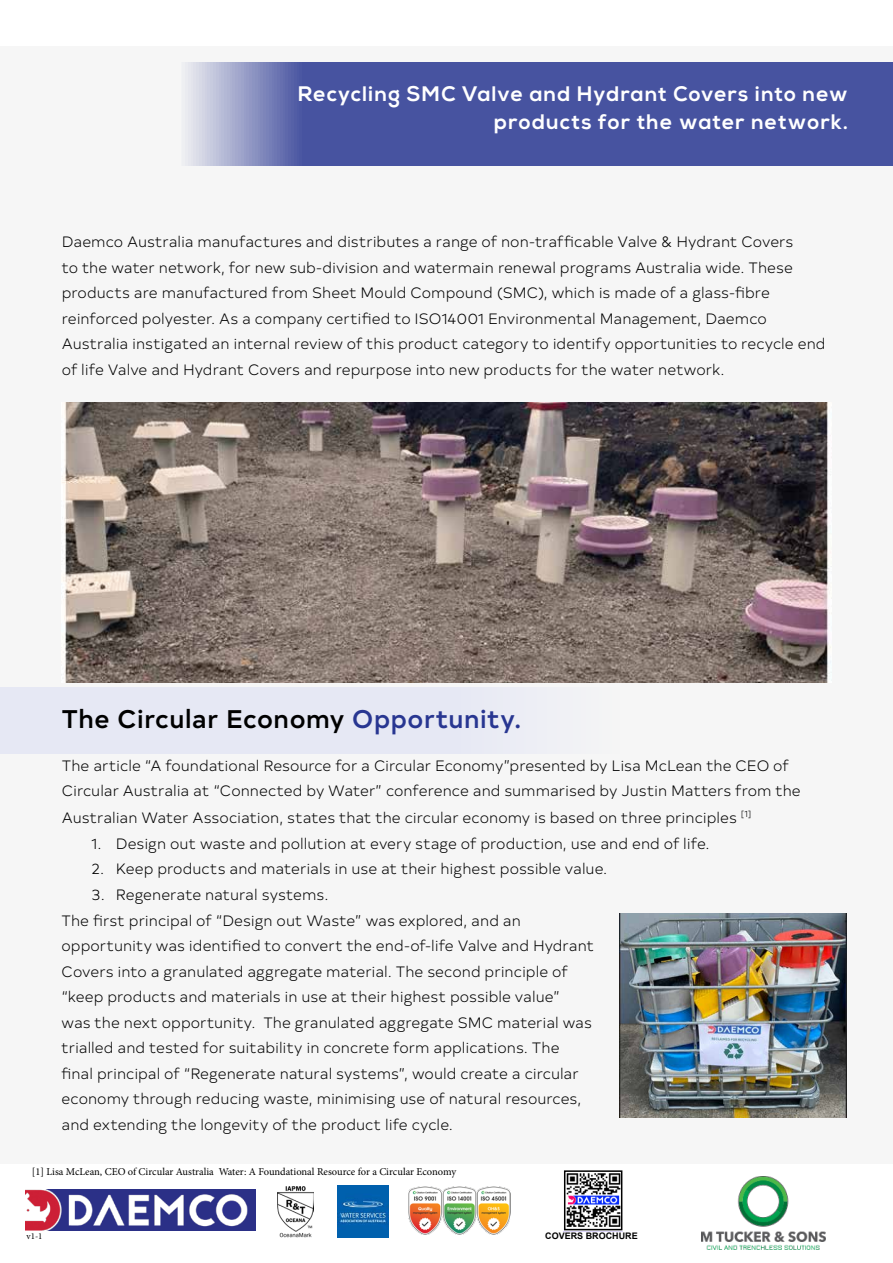
<style>
.page{position:relative;width:893px;height:1263px;background:#fff}
.page>*{position:absolute;margin:0;border:0;box-sizing:border-box;transform-origin:0 0}
.t1{font:500 25.5px "Typold";letter-spacing:.02em;color:#000}
.t2{font:700 21px/28.5px "Nexa";letter-spacing:.06em;color:#fff;text-align:right}
.t3{font:300 15px/25.5px "Typold";color:#000}
.t4{font:10.5px "Minion Pro";color:#000}
.t5{font:700 9px "Arial";color:#000}
.t6{font:9px "Minion Pro";color:#000}
.s1{color:#283691}
</style>
<div class="page">
<img style="left:408px;top:1187px;width:103px;height:48px">
<img style="left:26px;top:1190px;width:229px;height:41px">
<img style="left:277px;top:1186px;width:36px;height:52px">
<img style="left:337px;top:1186px;width:52px;height:52px">
<img style="left:701px;top:1177px;width:124px;height:72px">
<img style="left:564px;top:1173px;width:58px;height:58px">
<div style="left:564px;top:1170px;width:58px;height:60px;border:2px solid #000"></div>
<div style="left:0;top:47px;width:893px;height:1117px;background:#f6f6f6"></div>
<svg style="left:185px;top:62px;width:708px;height:104px;background:#5560a7"></svg>
<div style="left:0;top:687px;width:619px;height:67px;background:#e0e3f4"></div>
<img style="left:619px;top:914px;width:228px;height:204px">
<img style="left:62px;top:402px;width:766px;height:280px">
<p class="t2" style="left:298px;top:80px;width:552px">Recycling SMC Valve and Hydrant Covers into new products for the water network.</p>
<p class="t3" style="left:62px;top:228px;width:765px">Daemco Australia manufactures and distributes a range of non-trafficable Valve &amp; Hydrant Covers<br>to the water network, for new sub-division and watermain renewal programs Australia wide. These products are manufactured from Sheet Mould Compound (SMC), which is made of a glass-fibre reinforced polyester. As a company certified to ISO14001 Environmental Management, Daemco Australia instigated an internal review of this product category to identify opportunities to recycle end of life Valve and Hydrant Covers and repurpose into new products for the water network.</p>
<p class="t1" style="left:62px;top:698px;width:461px">The Circular Economy <span class="s1">Opportunity.</span></p>
<p class="t3" style="left:62px;top:751px;width:740px">The article “A foundational Resource for a Circular Economy”presented by Lisa McLean the CEO of<br>Circular Australia at “Connected by Water” conference and summarised by Justin Matters from the</p>
<p class="t3" style="left:62px;top:804px;width:691px">Australian Water Association, states that the circular economy is based on three principles <sup>[1]</sup></p>
<p class="t3" style="left:92px;top:829px;width:620px">1. Design out waste and pollution at every stage of production, use and end of life.</p>
<p class="t3" style="left:92px;top:855px;width:517px">2. Keep products and materials in use at their highest possible value.</p>
<p class="t3" style="left:92px;top:880px;width:238px">3. Regenerate natural systems.</p>
<p class="t3" style="left:62px;top:906px;width:534px">The first principal of “Design out Waste” was explored, and an opportunity was identified to convert the end-of-life Valve and Hydrant Covers into a granulated aggregate material. The second principle of “keep products and materials in use at their highest possible value”<br>was the next opportunity. The granulated aggregate SMC material was trialled and tested for suitability in concrete form applications. The final principal of “Regenerate natural systems”, would create a circular economy through reducing waste, minimising use of natural resources, and extending the longevity of the product life cycle.</p>
<p class="t4" style="left:32px;top:1164px;width:426px">[1] Lisa McLean, CEO of Circular Australia Water: A Foundational Resource for a Circular Economy</p>
<p class="t6" style="left:27px;top:1230px;width:18px">v1-1</p>
<p class="t5" style="left:545px;top:1229px;width:94px">COVERS BROCHURE</p>
</div>
